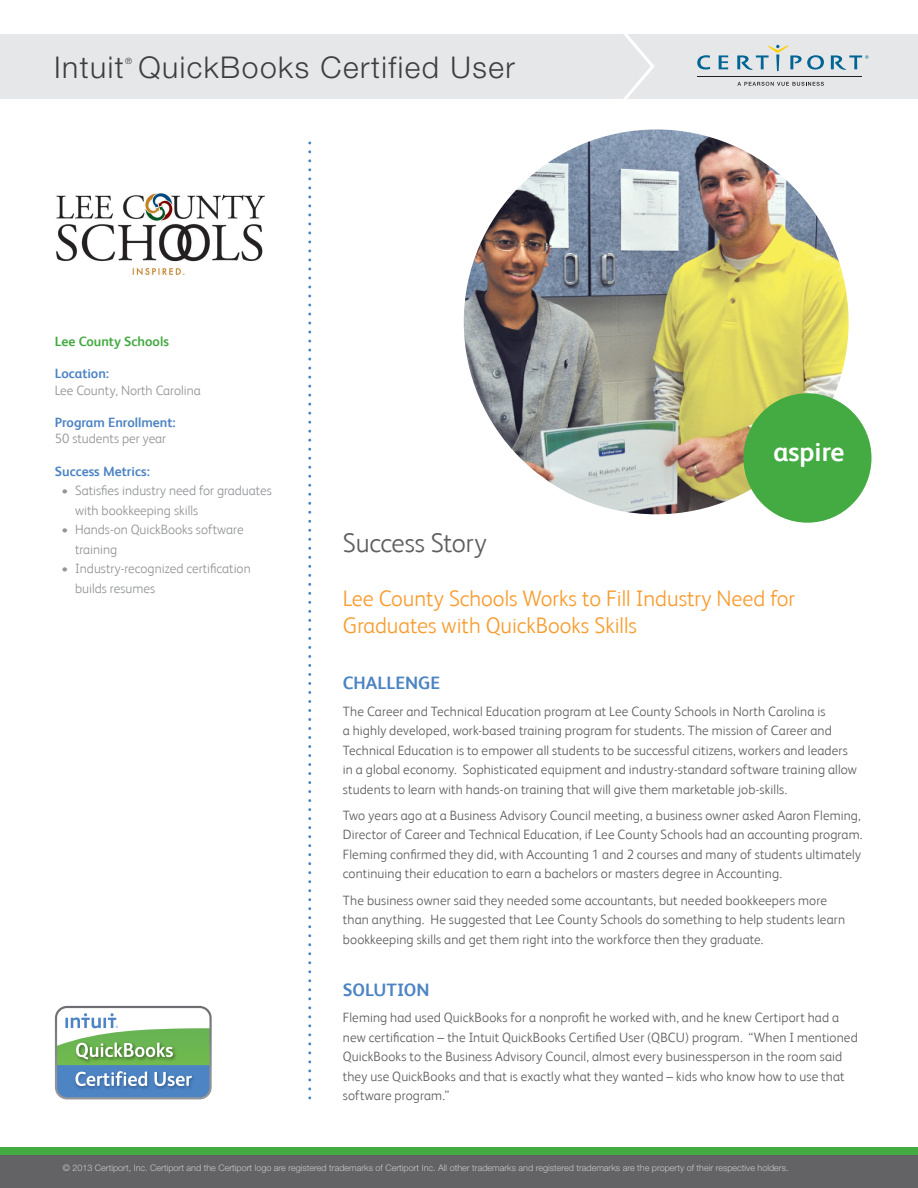
<style>
.page{position:relative;width:918px;height:1188px;background:#fff}
.page>*{position:absolute;margin:0;border:0;box-sizing:border-box;transform-origin:0 0}
.t1{font:300 30px "Helvetica Neue LT Std";letter-spacing:.05em;color:#3e3e3f}
.t2{font:300 27px "FS Albert";letter-spacing:-.005em;color:#5f5f62}
.t3{font:700 27px "FS Albert";color:#fff}
.body_copy{font:300 22.5px/27px "FS Albert";color:#f89d31}
.body_copy-2{font:700 18px "FS Albert";color:#4d84c4}
.body_copy-3{font:300 13.5px/19.5px "FS Albert";letter-spacing:.01em;color:#5f5f62}
.t4{font:300 13.5px/19.5px "FS Albert";color:#939598}
.t5{font:700 13.5px/16.2px "FS Albert";color:#4d84c4}
.t6{font:700 13.5px "FS Albert";color:#44aa42}
.t7{font:300 9px "Helvetica Neue LT Std";color:#c7c8ca}
.t8{font:300 8.7px "Helvetica Neue LT Std";color:#3e3e3f}
.s1{font-weight:300;color:#939598}
</style>
<div class="page">
<div style="left:0;top:34px;width:918px;height:65px;background:#e6e7e9"></div>
<svg style="left:623px;top:34px;width:32px;height:65px"></svg>
<svg style="left:697px;top:55px;width:13px;height:15px"></svg>
<svg style="left:719px;top:55px;width:9px;height:14px"></svg>
<svg style="left:737px;top:45px;width:87px;height:26px"></svg>
<svg style="left:831px;top:55px;width:37px;height:15px"></svg>
<svg style="left:737px;top:82px;width:87px;height:4px"></svg>
<hr style="left:697px;top:76px;width:165px;height:1px;background:#231f20">
<img style="left:56px;top:193px;width:208px;height:82px">
<svg style="left:308px;top:143px;width:3px;height:946px"></svg>
<div style="left:0;top:1147px;width:918px;height:41px;background:#44aa42"></div>
<div style="left:0;top:1156px;width:918px;height:32px;background:#636366"></div>
<svg style="left:55px;top:1006px;width:157px;height:93px"></svg>
<img style="left:464px;top:129px;width:385px;height:385px;border-radius:192px">
<div style="left:743px;top:393px;width:129px;height:130px;background:#44aa42;border-radius:50%"></div>
<p class="t1" style="left:54px;top:49px;width:71px">Intuit</p>
<p class="t8" style="left:125px;top:55px;width:8px">®</p>
<p class="t1" style="left:138px;top:49px;width:378px">QuickBooks Certified User</p>
<p class="t6" style="left:55px;top:334px;width:116px">Lee County Schools</p>
<p class="t5" style="left:55px;top:366px;width:56px">Location:</p>
<p class="t4" style="left:55px;top:380px;width:148px">Lee County, North Carolina</p>
<p class="t5" style="left:55px;top:414px;width:122px">Program Enrollment:<br><span class="s1">50 students per year</span></p>
<p class="t5" style="left:55px;top:463px;width:97px">Success Metrics:</p>
<p class="t4" style="left:75px;top:481px;width:198px;text-indent:-14px">• Satisfies industry need for graduates with bookkeeping skills</p>
<p class="t4" style="left:75px;top:520px;width:170px;text-indent:-14px">• Hands-on QuickBooks software training</p>
<p class="t4" style="left:75px;top:559px;width:177px;text-indent:-14px">• Industry-recognized certification builds resumes</p>
<p class="t3" style="left:773px;top:437px;width:73px">aspire</p>
<p class="t2" style="left:343px;top:527px;width:145px">Success Story</p>
<p class="body_copy" style="left:343px;top:584px;width:454px">Lee County Schools Works to Fill Industry Need for<br>Graduates with QuickBooks Skills</p>
<p class="body_copy-2" style="left:343px;top:673px;width:99px">CHALLENGE</p>
<p class="body_copy-3" style="left:343px;top:701px;width:516px">The Career and Technical Education program at Lee County Schools in North Carolina is<br>a highly developed, work-based training program for students. The mission of Career and Technical Education is to empower all students to be successful citizens, workers and leaders in a global economy. Sophisticated equipment and industry-standard software training allow students to learn with hands-on training that will give them marketable job-skills.</p>
<p class="body_copy-3" style="left:343px;top:805px;width:521px">Two years ago at a Business Advisory Council meeting, a business owner asked Aaron Fleming, Director of Career and Technical Education, if Lee County Schools had an accounting program.<br>Fleming confirmed they did, with Accounting 1 and 2 courses and many of students ultimately continuing their education to earn a bachelors or masters degree in Accounting.</p>
<p class="body_copy-3" style="left:343px;top:890px;width:504px">The business owner said they needed some accountants, but needed bookkeepers more than anything. He suggested that Lee County Schools do something to help students learn bookkeeping skills and get them right into the workforce then they graduate.</p>
<p class="body_copy-2" style="left:343px;top:980px;width:88px">SOLUTION</p>
<p class="body_copy-3" style="left:343px;top:1008px;width:516px">Fleming had used QuickBooks for a nonprofit he worked with, and he knew Certiport had a new certification – the Intuit QuickBooks Certified User (QBCU) program. “When I mentioned QuickBooks to the Business Advisory Council, almost every businessperson in the room said they use QuickBooks and that is exactly what they wanted – kids who know how to use that software program.”</p>
<p class="t7" style="left:63px;top:1162px;width:727px">© 2013 Certiport, Inc. Certiport and the Certiport logo are registered trademarks of Certiport Inc. All other trademarks and registered trademarks are the property of their respective holders.</p>
</div>
